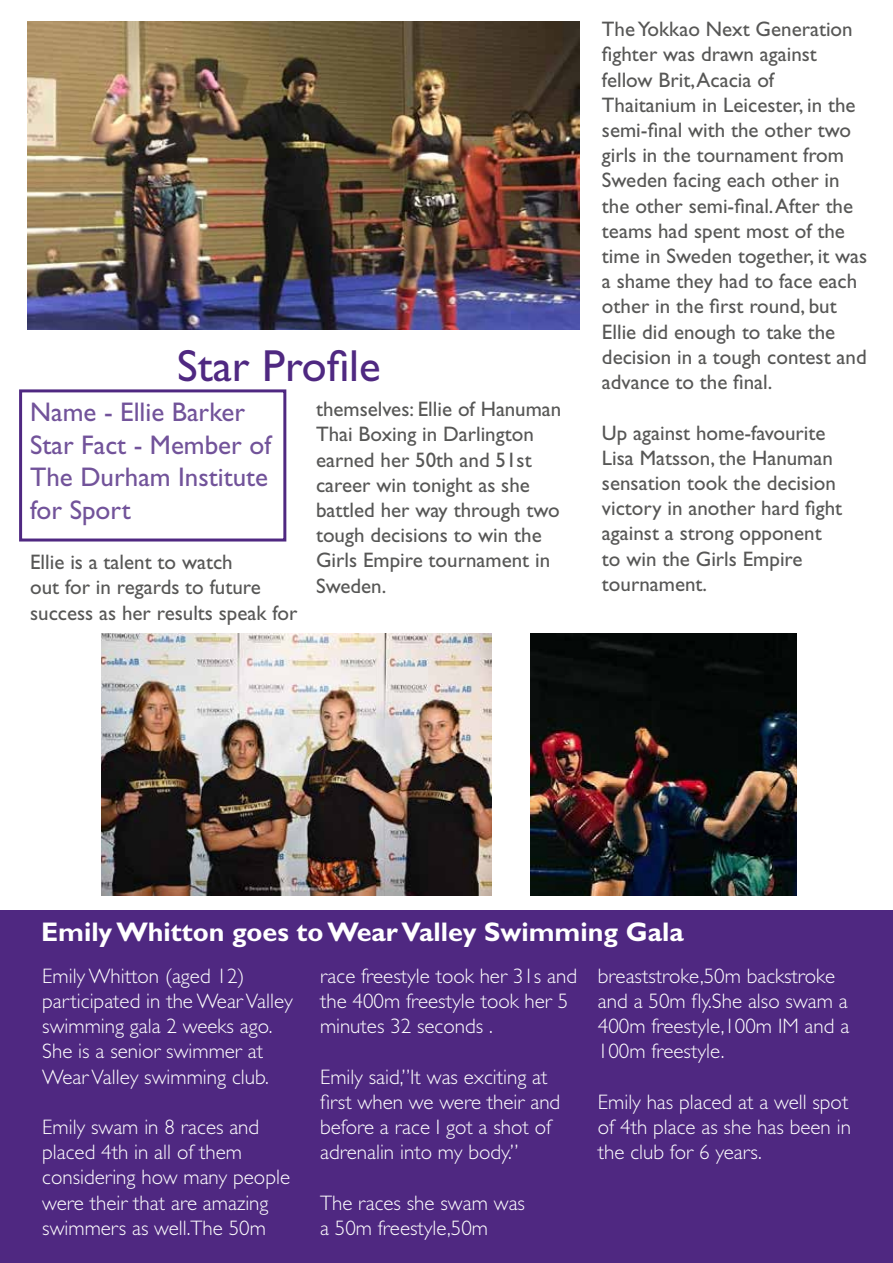
<style>
.page{position:relative;width:893px;height:1263px;background:#fff}
.page>*{position:absolute;margin:0;border:0;box-sizing:border-box;transform-origin:0 0}
.t1{font:45px "Gill Sans Std";color:#4f2881}
.t2{font:27px/32.4px "Gill Sans Std";color:#72539a}
.t3{font:700 27px "Gill Sans Std";color:#fff}
.t4{font:21px/25.2px "Gill Sans Std";color:#575756}
.t5{font:300 21px/25.2px "Gill Sans Std";color:#fff}
</style>
<div class="page">
<div style="left:0;top:911px;width:893px;height:352px;background:#4f2881"></div>
<img style="left:102px;top:634px;width:389px;height:261px">
<img style="left:27px;top:22px;width:553px;height:308px">
<img style="left:530px;top:634px;width:266px;height:261px">
<div style="left:19px;top:389px;width:267px;height:152px;border:3px solid #4f2881"></div>
<h1 class="t1" style="left:177px;top:340px;width:205px">Star Profile</h1>
<p class="t2" style="left:30px;top:396px;width:242px">Name - Ellie Barker<br>Star Fact - Member of<br>The Durham Institute for Sport</p>
<p class="t4" style="left:30px;top:549px;width:269px">Ellie is a talent to watch<br>out for in regards to future success as her results speak for</p>
<p class="t4" style="left:316px;top:397px;width:247px">themselves: Ellie of Hanuman<br>Thai Boxing in Darlington earned her 50th and 51st career win tonight as she battled her way through two tough decisions to win the<br>Girls Empire tournament in<br>Sweden.</p>
<p class="t4" style="left:602px;top:17px;width:267px">The Yokkao Next Generation fighter was drawn against fellow Brit, Acacia of<br>Thaitanium in Leicester, in the semi-final with the other two girls in the tournament from<br>Sweden facing each other in the other semi-final. After the teams had spent most of the time in Sweden together, it was a shame they had to face each other in the first round, but<br>Ellie did enough to take the decision in a tough contest and advance to the final.</p>
<p class="t4" style="left:602px;top:420px;width:242px">Up against home-favourite<br>Lisa Matsson, the Hanuman sensation took the decision victory in another hard fight against a strong opponent to win the Girls Empire tournament.</p>
<p class="t3" style="left:41px;top:916px;width:644px">Emily Whitton goes to Wear Valley Swimming Gala</p>
<p class="t5" style="left:42px;top:963px;width:252px">Emily Whitton (aged 12) participated in the Wear Valley swimming gala 2 weeks ago.<br>She is a senior swimmer at<br>Wear Valley swimming club.</p>
<p class="t5" style="left:42px;top:1115px;width:249px">Emily swam in 8 races and placed 4th in all of them considering how many people were their that are amazing swimmers as well.The 50m</p>
<p class="t5" style="left:598px;top:963px;width:253px">breaststroke,50m backstroke and a 50m fly.She also swam a<br>400m freestyle,100m IM and a<br>100m freestyle.</p>
<p class="t5" style="left:598px;top:1089px;width:255px">Emily has placed at a well spot of 4th place as she has been in the club for 6 years.</p>
<p class="t5" style="left:320px;top:963px;width:258px">race freestyle took her 31s and the 400m freestyle took her 5 minutes 32 seconds .</p>
<p class="t5" style="left:320px;top:1064px;width:242px">Emily said,”It was exciting at first when we were their and before a race I got a shot of adrenalin into my body.”</p>
<p class="t5" style="left:320px;top:1190px;width:206px">The races she swam was a 50m freestyle,50m</p>
</div>
